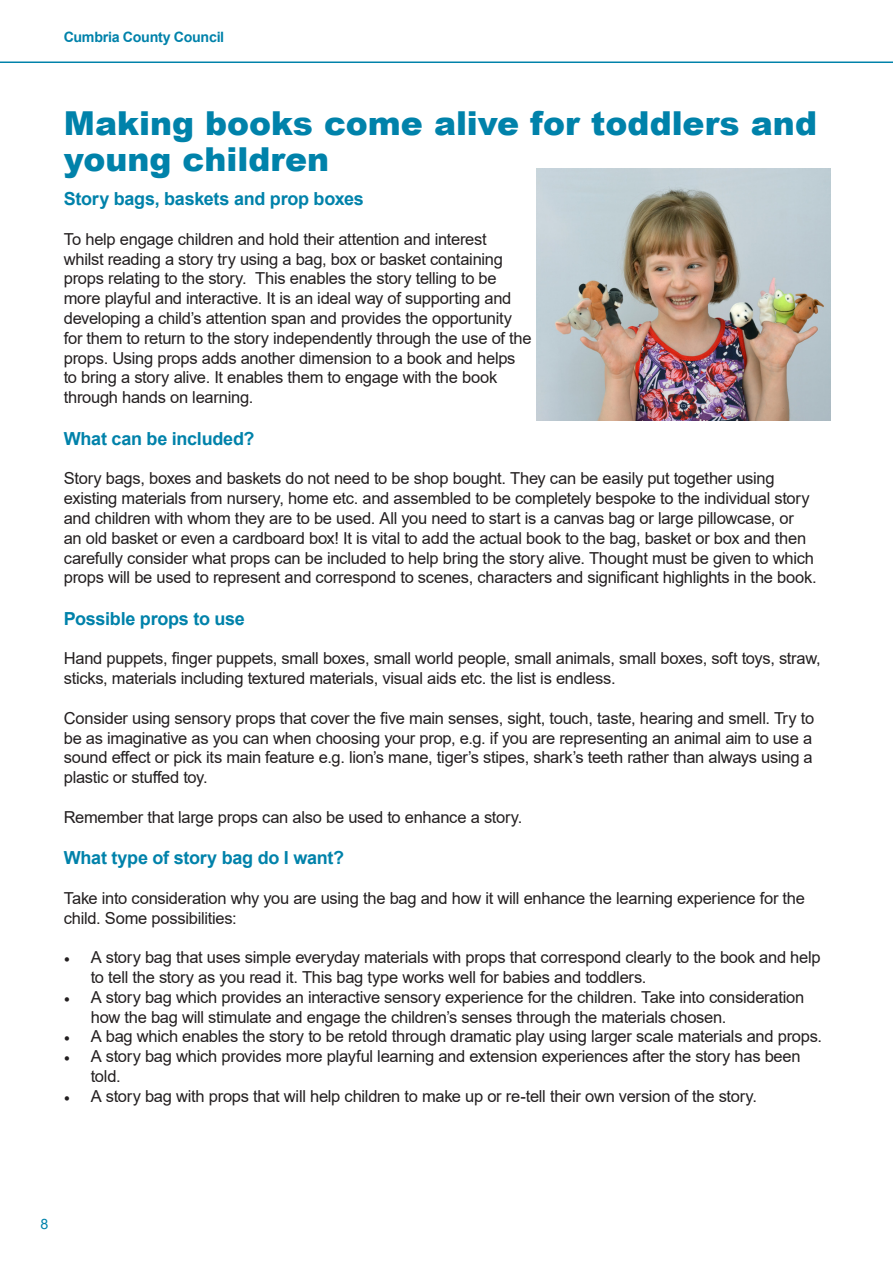
<style>
.page{position:relative;width:893px;height:1263px;background:#fff}
.page>*{position:absolute;margin:0;border:0;box-sizing:border-box;transform-origin:0 0}
.t1{font:900 33px/36px "Arial";color:#0082aa}
.t2{font:700 18px "Arial";letter-spacing:-.015em;color:#0082aa}
.t3{font:16.5px/19.8px "Arial";letter-spacing:-.015em;color:#231f20}
.t4{font:700 14.25px "Arial";letter-spacing:-.02em;color:#0082aa}
.t5{font:14.25px "Arial";color:#0082aa}
.s1{font-family:"Minion Pro"}
</style>
<div class="page">
<hr style="left:0;top:62px;width:893px;height:1px;background:#0082aa">
<img style="left:537px;top:168px;width:293px;height:252px">
<p class="t4" style="left:64px;top:27px;width:162px">Cumbria County Council</p>
<p class="t1" style="left:64px;top:104px;width:755px">Making books come alive for toddlers and young children</p>
<p class="t2" style="left:64px;top:186px;width:302px">Story bags, baskets and prop boxes</p>
<p class="t3" style="left:64px;top:229px;width:469px">To help engage children and hold their attention and interest<br>whilst reading a story try using a bag, box or basket containing props relating to the story. This enables the story telling to be more playful and interactive. It is an ideal way of supporting and developing a child’s attention span and provides the opportunity for them to return to the story independently through the use of the props. Using props adds another dimension to a book and helps to bring a story alive. It enables them to engage with the book through hands on learning.</p>
<p class="t2" style="left:64px;top:426px;width:192px">What can be included?</p>
<p class="t3" style="left:64px;top:468px;width:754px">Story bags, boxes and baskets do not need to be shop bought. They can be easily put together using existing materials from nursery, home etc. and assembled to be completely bespoke to the individual story and children with whom they are to be used. All you need to start is a canvas bag or large pillowcase, or<br>an old basket or even a cardboard box! It is vital to add the actual book to the bag, basket or box and then carefully consider what props can be included to help bring the story alive. Thought must be given to which props will be used to represent and correspond to scenes, characters and significant highlights in the book.</p>
<p class="t2" style="left:64px;top:606px;width:183px">Possible props to use</p>
<p class="t3" style="left:64px;top:648px;width:759px">Hand puppets, finger puppets, small boxes, small world people, small animals, small boxes, soft toys, straw, sticks, materials including textured materials, visual aids etc. the list is endless.</p>
<p class="t3" style="left:64px;top:708px;width:752px;text-align:justify">Consider using sensory props that cover the five main senses, sight, touch, taste, hearing and smell. Try to be as imaginative as you can when choosing your prop, e.g. if you are representing an animal aim to use a sound effect or pick its main feature e.g. lion’s mane, tiger’s stipes, shark’s teeth rather than always using a plastic or stuffed toy.</p>
<p class="t3" style="left:64px;top:807px;width:460px">Remember that large props can also be used to enhance a story.</p>
<p class="t2" style="left:64px;top:845px;width:282px">What type of story bag do I want?</p>
<p class="t3" style="left:64px;top:888px;width:743px">Take into consideration why you are using the bag and how it will enhance the learning experience for the child. Some possibilities:</p>
<p class="t3" style="left:91px;top:947px;width:731px;text-indent:-27px"><span class="s1">•</span> A story bag that uses simple everyday materials with props that correspond clearly to the book and help to tell the story as you read it. This bag type works well for babies and toddlers.</p>
<p class="t3" style="left:91px;top:987px;width:715px;text-indent:-27px"><span class="s1">•</span> A story bag which provides an interactive sensory experience for the children. Take into consideration how the bag will stimulate and engage the children’s senses through the materials chosen.</p>
<p class="t3" style="left:64px;top:1026px;width:760px"><span class="s1">•</span> A bag which enables the story to be retold through dramatic play using larger scale materials and props.</p>
<p class="t3" style="left:91px;top:1046px;width:711px;text-indent:-27px"><span class="s1">•</span> A story bag which provides more playful learning and extension experiences after the story has been told.</p>
<p class="t3" style="left:64px;top:1086px;width:695px"><span class="s1">•</span> A story bag with props that will help children to make up or re-tell their own version of the story.</p>
<p class="t5" style="left:41px;top:1214px;width:9px">8</p>
</div>
